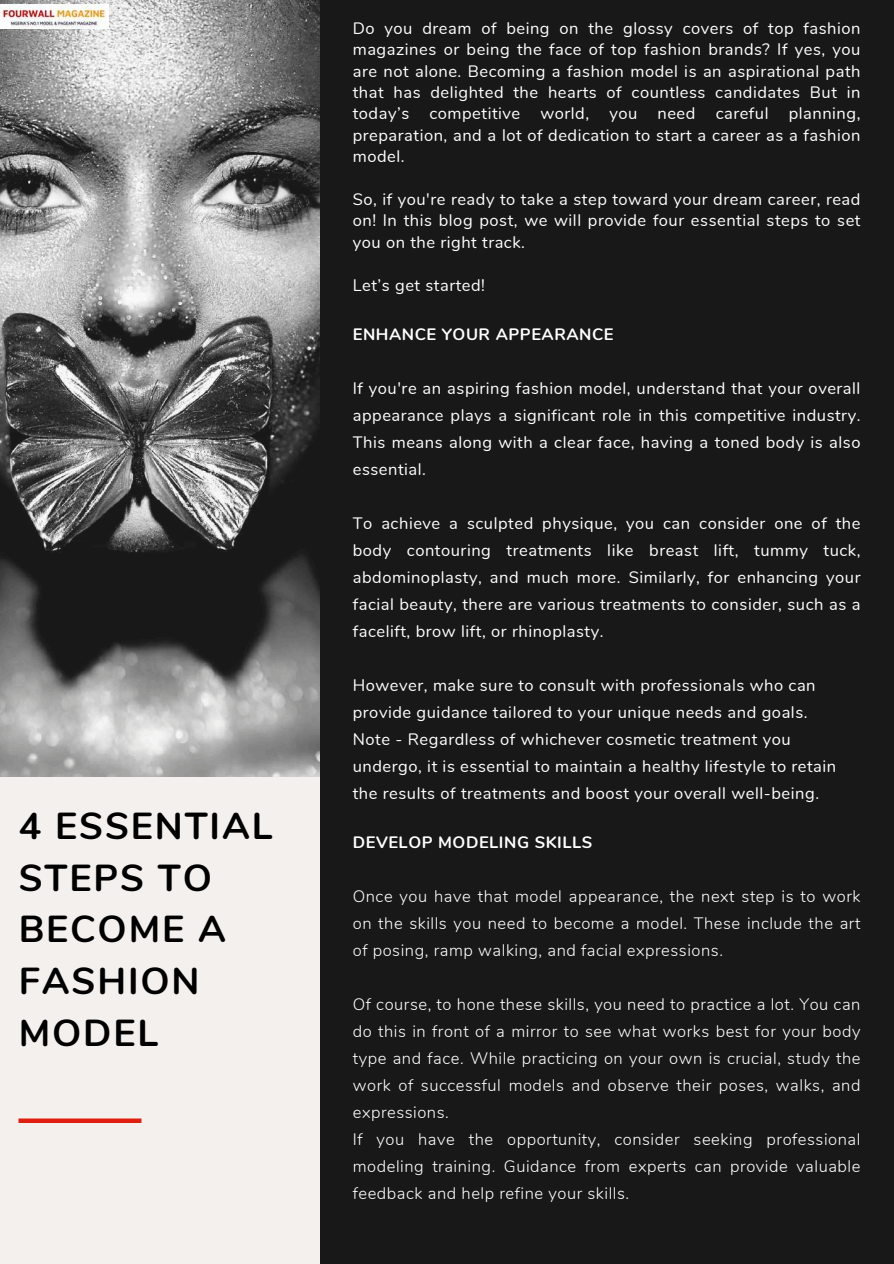
<style>
.page{position:relative;width:894px;height:1264px;background:#fff}
.page>*{position:absolute;margin:0;border:0;box-sizing:border-box;transform-origin:0 0}
.t1{font:700 37.5px/51.8px "Nunito";letter-spacing:.05em;color:#000}
.t2{font:16.5px/27px "Nunito";letter-spacing:.035em;color:#fff;text-align:justify}
.t3{font:300 16.5px/27px "Nunito";letter-spacing:.035em;color:#fff;text-align:justify}
.t4{font:700 16.5px "Nunito";letter-spacing:.035em;color:#fff}
</style>
<div class="page">
<div style="left:0;top:0;width:893px;height:1263px;background:#f4f0ee"></div>
<img style="left:0;top:0;width:320px;height:776px">
<div style="left:320px;top:0;width:573px;height:1263px;background:#181818"></div>
<svg style="left:18px;top:1118px;width:123px;height:4px"></svg>
<img style="left:0;top:5px;width:108px;height:23px">
<h1 class="t1" style="left:19px;top:800px;width:255px">4 ESSENTIAL<br>STEPS TO<br>BECOME A<br>FASHION<br>MODEL</h1>
<p class="t2" style="left:353px;top:18px;width:509px;line-height:21.3px">Do you dream of being on the glossy covers of top fashion magazines or being the face of top fashion brands? If yes, you are not alone. Becoming a fashion model is an aspirational path that has delighted the hearts of countless candidates But in today’s competitive world, you need careful planning, preparation, and a lot of dedication to start a career as a fashion model.</p>
<p class="t2" style="left:353px;top:189px;width:509px;line-height:21.3px">So, if you're ready to take a step toward your dream career, read on! In this blog post, we will provide four essential steps to set you on the right track.</p>
<p class="t2" style="left:353px;top:271px;width:134px">Let’s get started!</p>
<p class="t4" style="left:353px;top:323px;width:262px">ENHANCE YOUR APPEARANCE</p>
<p class="t2" style="left:353px;top:375px;width:509px">If you're an aspiring fashion model, understand that your overall appearance plays a significant role in this competitive industry.<br>This means along with a clear face, having a toned body is also essential.</p>
<p class="t2" style="left:353px;top:510px;width:509px">To achieve a sculpted physique, you can consider one of the body contouring treatments like breast lift, tummy tuck, abdominoplasty, and much more. Similarly, for enhancing your facial beauty, there are various treatments to consider, such as a facelift, brow lift, or rhinoplasty.</p>
<p class="t2" style="left:353px;top:672px;width:485px;text-align:left">However, make sure to consult with professionals who can provide guidance tailored to your unique needs and goals.<br>Note - Regardless of whichever cosmetic treatment you undergo, it is essential to maintain a healthy lifestyle to retain the results of treatments and boost your overall well-being.</p>
<p class="t4" style="left:353px;top:831px;width:241px">DEVELOP MODELING SKILLS</p>
<p class="t3" style="left:353px;top:882px;width:509px">Once you have that model appearance, the next step is to work on the skills you need to become a model. These include the art of posing, ramp walking, and facial expressions.</p>
<p class="t3" style="left:353px;top:990px;width:509px;text-align:left">Of course, to hone these skills, you need to practice a lot. You can do this in front of a mirror to see what works best for your body type and face. While practicing on your own is crucial, study the work of successful models and observe their poses, walks, and expressions.<br>If you have the opportunity, consider seeking professional modeling training. Guidance from experts can provide valuable feedback and help refine your skills.</p>
</div>
